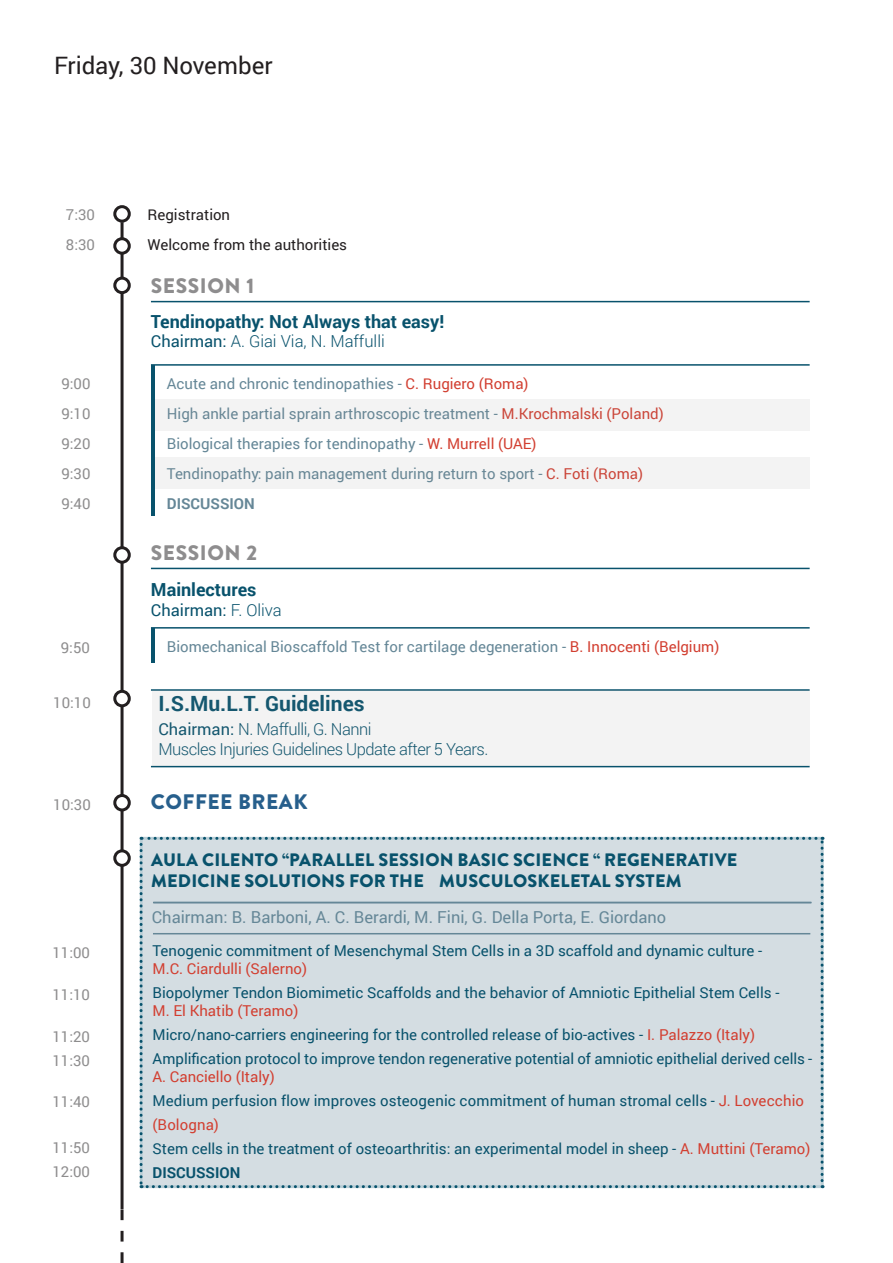
<style>
.page{position:relative;width:893px;height:1263px;background:#fff}
.page>*{position:absolute;margin:0;border:0;box-sizing:border-box;transform-origin:0 0}
.t1{font:24px "Roboto";letter-spacing:-.005em;color:#231f20}
.t2{font:700 21px "Roboto";color:#08526c}
.t3{font:900 21px "Brandon Grotesque";letter-spacing:.025em;color:#8e8d8e}
.t4{font:900 21px "Brandon Grotesque";letter-spacing:.025em;color:#275f8c}
.t5{font:900 18px "Brandon Grotesque";letter-spacing:.01em;color:#08526c}
.t6{font:700 18px "Roboto";color:#08526c}
.t7{font:300 16.5px "Roboto";letter-spacing:-.03em;color:#08526c}
.t8{font:16.5px "Roboto";color:#658797}
.t9{font:300 16.5px "Roboto";color:#08526c}
.t10{font:16.5px "Roboto";color:#08526c}
.t11{font:15px/24px "Roboto";color:#08526c}
.t12{font:15px/30px "Roboto";color:#658797}
.t13{font:15px/30px "Roboto";color:#8e8d8e}
.t14{font:15px/30.6px "Roboto";color:#231f20}
.t15{font:15px "Roboto";color:#d23f31}
.s1{font-weight:400}
.s2{color:#d23f31}
.s3{font-weight:700}
.s4{font-weight:300}
</style>
<div class="page">
<hr style="left:121px;top:222px;width:3px;height:987px;background:#231f20">
<svg style="left:115px;top:207px;width:14px;height:14px"></svg>
<div style="left:113px;top:205px;width:18px;height:18px;border:3px solid #231f20;border-radius:50%"></div>
<div style="left:115px;top:239px;width:14px;height:14px;background:#fff;border-radius:50%"></div>
<div style="left:113px;top:237px;width:18px;height:18px;border:3px solid #231f20;border-radius:50%"></div>
<div style="left:115px;top:278px;width:14px;height:15px;background:#fff;border-radius:50%"></div>
<div style="left:113px;top:277px;width:18px;height:17px;border:3px solid #231f20;border-radius:50%"></div>
<div style="left:115px;top:548px;width:14px;height:14px;background:#fff;border-radius:50%"></div>
<div style="left:113px;top:546px;width:18px;height:18px;border:3px solid #231f20;border-radius:50%"></div>
<div style="left:115px;top:795px;width:14px;height:15px;background:#fff;border-radius:50%"></div>
<div style="left:113px;top:794px;width:18px;height:17px;border:3px solid #231f20;border-radius:50%"></div>
<hr style="left:151px;top:301px;width:659px;height:1px;background:#08526c">
<hr style="left:151px;top:568px;width:659px;height:1px;background:#08526c">
<hr style="left:151px;top:364px;width:659px;height:2px;background:#08526c">
<hr style="left:151px;top:627px;width:659px;height:2px;background:#08526c">
<div style="left:152px;top:400px;width:657px;height:31px;background:#f3f3f3"></div>
<div style="left:152px;top:458px;width:657px;height:31px;background:#f3f3f3"></div>
<hr style="left:151px;top:366px;width:4px;height:150px;background:#08526c">
<hr style="left:151px;top:629px;width:4px;height:34px;background:#08526c">
<svg style="left:121px;top:1209px;width:3px;height:54px"></svg>
<hr style="left:151px;top:766px;width:659px;height:1px;background:#08526c">
<div style="left:115px;top:691px;width:14px;height:15px;background:#fff;border-radius:50%"></div>
<div style="left:113px;top:690px;width:18px;height:17px;border:3px solid #231f20;border-radius:50%"></div>
<hr style="left:151px;top:689px;width:659px;height:2px;background:#08526c">
<div style="left:152px;top:690px;width:657px;height:76px;background:#f3f3f3"></div>
<svg style="left:115px;top:851px;width:14px;height:14px"></svg>
<div style="left:113px;top:849px;width:18px;height:18px;border:3px solid #231f20;border-radius:50%"></div>
<div style="left:140px;top:837px;width:684px;height:351px;background:#d4dde2"></div>
<hr style="left:153px;top:902px;width:659px;height:1px;background:#658797">
<hr style="left:153px;top:933px;width:657px;height:1px;background:#658797">
<h1 class="t1" style="left:54px;top:48px;width:220px">Friday, 30 November</h1>
<p class="t13" style="left:66px;top:198px;width:31px;line-height:30.6px">7:30<br>8:30</p>
<p class="t14" style="left:148px;top:198px;width:201px">Registration<br>Welcome from the authorities</p>
<h2 class="t3" style="left:151px;top:271px;width:105px">SESSION 1</h2>
<p class="t6" style="left:151px;top:309px;width:295px">Tendinopathy: Not Always that easy!</p>
<p class="t9" style="left:151px;top:330px;width:235px"><span class="s1">Chairman:</span> A. Giai Via, N. Maffulli</p>
<p class="t13" style="left:61px;top:368px;width:31px;text-align:justify">9:00<br>9:10<br>9:20<br>9:30<br>9:40</p>
<p class="t12" style="left:167px;top:368px;width:498px">Acute and chronic tendinopathies - <span class="s2">C. Rugiero (Roma)<br></span>High ankle partial sprain arthroscopic treatment - <span class="s2">M.Krochmalski (Poland)<br></span>Biological therapies for tendinopathy - <span class="s2">W. Murrell (UAE)<br></span>Tendinopathy: pain management during return to sport - <span class="s2">C. Foti (Roma)<br></span><span class="s3">DISCUSSION</span></p>
<h2 class="t3" style="left:151px;top:538px;width:108px">SESSION 2</h2>
<p class="t6" style="left:151px;top:577px;width:107px">Mainlectures</p>
<p class="t10" style="left:151px;top:598px;width:132px">Chairman: <span class="s4">F. Oliva</span></p>
<p class="t13" style="left:61px;top:632px;width:31px">9:50</p>
<p class="t12" style="left:167px;top:631px;width:554px">Biomechanical Bioscaffold Test for cartilage degeneration - <span class="s2">B. Innocenti (Belgium)</span></p>
<p class="t13" style="left:53px;top:687px;width:39px">10:10</p>
<h2 class="t2" style="left:158px;top:689px;width:208px">I.S.Mu.L.T. Guidelines</h2>
<p class="t7" style="left:158px;top:718px;width:215px"><span class="s1">Chairman:</span> N. Maffulli, G. Nanni</p>
<p class="t7" style="left:158px;top:738px;width:332px">Muscles Injuries Guidelines Update after 5 Years.</p>
<p class="t13" style="left:53px;top:789px;width:39px">10:30</p>
<h2 class="t4" style="left:151px;top:786px;width:158px">COFFEE BREAK</h2>
<p class="t5" style="left:151px;top:847px;width:500px">AULA CILENTO “PARALLEL SESSION BASIC SCIENCE “ REGENERATI</p>
<p class="t5" style="left:715px;top:847px;width:22px">VE</p>
<p class="t5" style="left:151px;top:868px;width:51px">MEDICINE</p>
<p class="t5" style="left:245px;top:868px;width:23px">SOLUTIONS</p>
<p class="t5" style="left:349px;top:868px;width:13px">FOR</p>
<p class="t5" style="left:390px;top:868px;width:78px">THE MUSCULOSKELETAL</p>
<p class="t5" style="left:615px;top:868px;width:33px">SYSTEM</p>
<p class="t8" style="left:152px;top:905px;width:516px">Chairman: B. Barboni, A. C. Berardi, M. Fini, G. Della Porta, E. Giordano</p>
<p class="t13" style="left:52px;top:937px;width:39px">11:00</p>
<p class="t13" style="left:52px;top:979px;width:39px">11:10</p>
<p class="t13" style="left:52px;top:1024px;width:39px;line-height:24px">11:20<br>11:30</p>
<p class="t13" style="left:52px;top:1086px;width:39px">11:40</p>
<p class="t13" style="left:52px;top:1135px;width:39px;line-height:24px">11:50<br>12:00</p>
<p class="t11" style="left:153px;top:938px;width:611px">Tenogenic commitment of Mesenchymal Stem Cells in a 3D scaffold and dynamic culture -</p>
<p class="t15" style="left:153px;top:958px;width:156px">M.C. Ciardulli (Salerno)</p>
<p class="t11" style="left:153px;top:980px;width:628px">Biopolymer Tendon Biomimetic Scaffolds and the behavior of Amniotic Epithelial Stem Cells -</p>
<p class="t11" style="left:153px;top:998px;width:661px"><span class="s2">M. El Khatib (Teramo)<br></span>Micro/nano-carriers engineering for the controlled release of bio-actives - <span class="s2">I. Palazzo (Italy)<br></span>Amplification protocol to improve tendon regenerative potential of amniotic epithelial derived cells -</p>
<p class="t11" style="left:153px;top:1064px;width:659px"><span class="s2">A. Canciello (Italy)<br></span>Medium perfusion flow improves osteogenic commitment of human stromal cells - <span class="s2">J. Lovecchio (Bologna)<br></span>Stem cells in the treatment of osteoarthritis: an experimental model in sheep - <span class="s2">A. Muttini (Teramo)<br></span><span class="s3">DISCUSSION</span></p>
</div>
